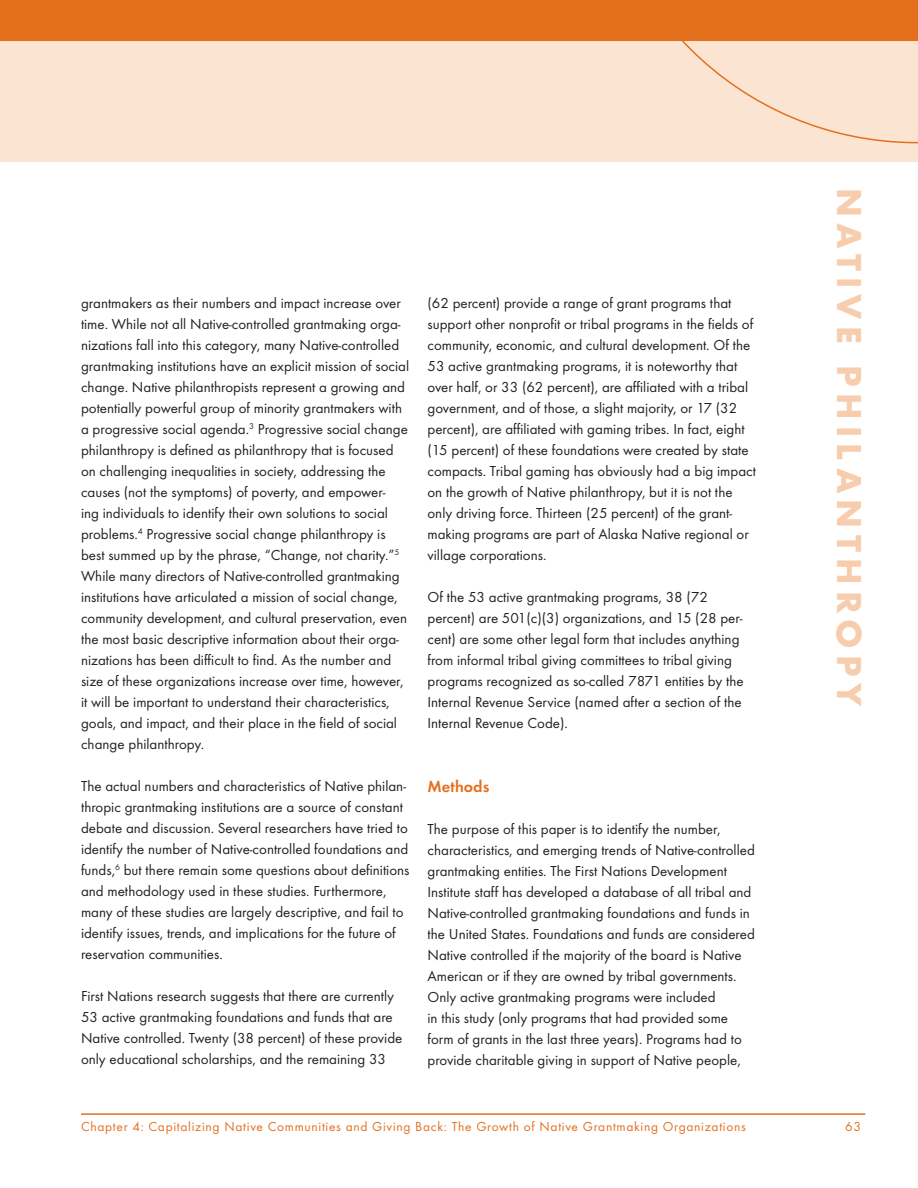
<style>
.page{position:relative;width:918px;height:1188px;background:#fff}
.page>*{position:absolute;margin:0;border:0;box-sizing:border-box;transform-origin:0 0}
.t1{font:700 36px "Futura T";letter-spacing:.175em;color:#f7cdad}
.t2{font:600 16.5px "Futura T";color:#e4701e}
.t3{font:15px/21px "Futura T";color:#231f20}
.t4{font:13.5px "Futura T";letter-spacing:.05em;color:#e4701e}
</style>
<div class="page">
<div style="left:0;top:0;width:918px;height:162px;background:#fbe4d2"></div>
<hr style="left:81px;top:1113px;width:784px;height:2px;background:#e4701e">
<div style="left:0;top:0;width:918px;height:40px;background:#e4701e"></div>
<svg style="left:596px;top:40px;width:322px;height:103px"></svg>
<p class="t3" style="left:81px;top:293px;width:330px">grantmakers as their numbers and impact increase over time. While not all Native-controlled grantmaking orga&shy;nizations fall into this category, many Native-controlled grantmaking institutions have an explicit mission of social change. Native philanthropists represent a growing and potentially powerful group of minority grantmakers with a progressive social agenda.<sup>3</sup> Progressive social change philanthropy is defined as philanthropy that is focused on challenging inequalities in society, addressing the causes (not the symptoms) of poverty, and empower-<br>ing individuals to identify their own solutions to social problems.<sup>4</sup> Progressive social change philanthropy is best summed up by the phrase, “Change, not charity.”<sup>5<br></sup>While many directors of Native-controlled grantmaking institutions have articulated a mission of social change, community development, and cultural preservation, even the most basic descriptive information about their orga&shy;nizations has been difficult to find. As the number and size of these organizations increase over time, however, it will be important to understand their characteristics, goals, and impact, and their place in the field of social change philanthropy.</p>
<p class="t3" style="left:81px;top:776px;width:330px">The actual numbers and characteristics of Native philan&shy;thropic grantmaking institutions are a source of constant debate and discussion. Several researchers have tried to identify the number of Native-controlled foundations and funds,<sup>6</sup> but there remain some questions about definitions and methodology used in these studies. Furthermore, many of these studies are largely descriptive, and fail to identify issues, trends, and implications for the future of reservation communities.</p>
<p class="t3" style="left:81px;top:986px;width:323px">First Nations research suggests that there are currently 53 active grantmaking foundations and funds that are Native controlled. Twenty (38 percent) of these provide only educational scholarships, and the remaining 33</p>
<p class="t3" style="left:428px;top:293px;width:330px">(62 percent) provide a range of grant programs that support other nonprofit or tribal programs in the fields of community, economic, and cultural development. Of the 53 active grantmaking programs, it is noteworthy that over half, or 33 (62 percent), are affiliated with a tribal government, and of those, a slight majority, or 17 (32 percent), are affiliated with gaming tribes. In fact, eight (15 percent) of these foundations were created by state compacts. Tribal gaming has obviously had a big impact on the growth of Native philanthropy, but it is not the only driving force. Thirteen (25 percent) of the grant&shy;making programs are part of Alaska Native regional or village corporations.</p>
<p class="t3" style="left:428px;top:587px;width:318px">Of the 53 active grantmaking programs, 38 (72 percent) are 501(c)(3) organizations, and 15 (28 per&shy;cent) are some other legal form that includes anything from informal tribal giving committees to tribal giving programs recognized as so-called 7871 entities by the Internal Revenue Service (named after a section of the Internal Revenue Code).</p>
<p class="t2" style="left:428px;top:777px;width:63px">Methods</p>
<p class="t3" style="left:428px;top:819px;width:329px">The purpose of this paper is to identify the number, characteristics, and emerging trends of Native-controlled grantmaking entities. The First Nations Development Institute staff has developed a database of all tribal and Native-controlled grantmaking foundations and funds in the United States. Foundations and funds are considered Native controlled if the majority of the board is Native American or if they are owned by tribal governments.<br>Only active grantmaking programs were included<br>in this study (only programs that had provided some form of grants in the last three years). Programs had to provide charitable giving in support of Native people,</p>
<h1 class="t1" style="left:870px;top:188px;width:521px;rotate:90deg">NATIVE PHIL ANTHROPY</h1>
<p class="t4" style="left:81px;top:1118px;width:666px">Chapter 4: Capitalizing Native Communities and Giving Back: The Growth of Native Grantmaking Organizations</p>
<p class="t4" style="left:845px;top:1118px;width:17px">6 3</p>
</div>
